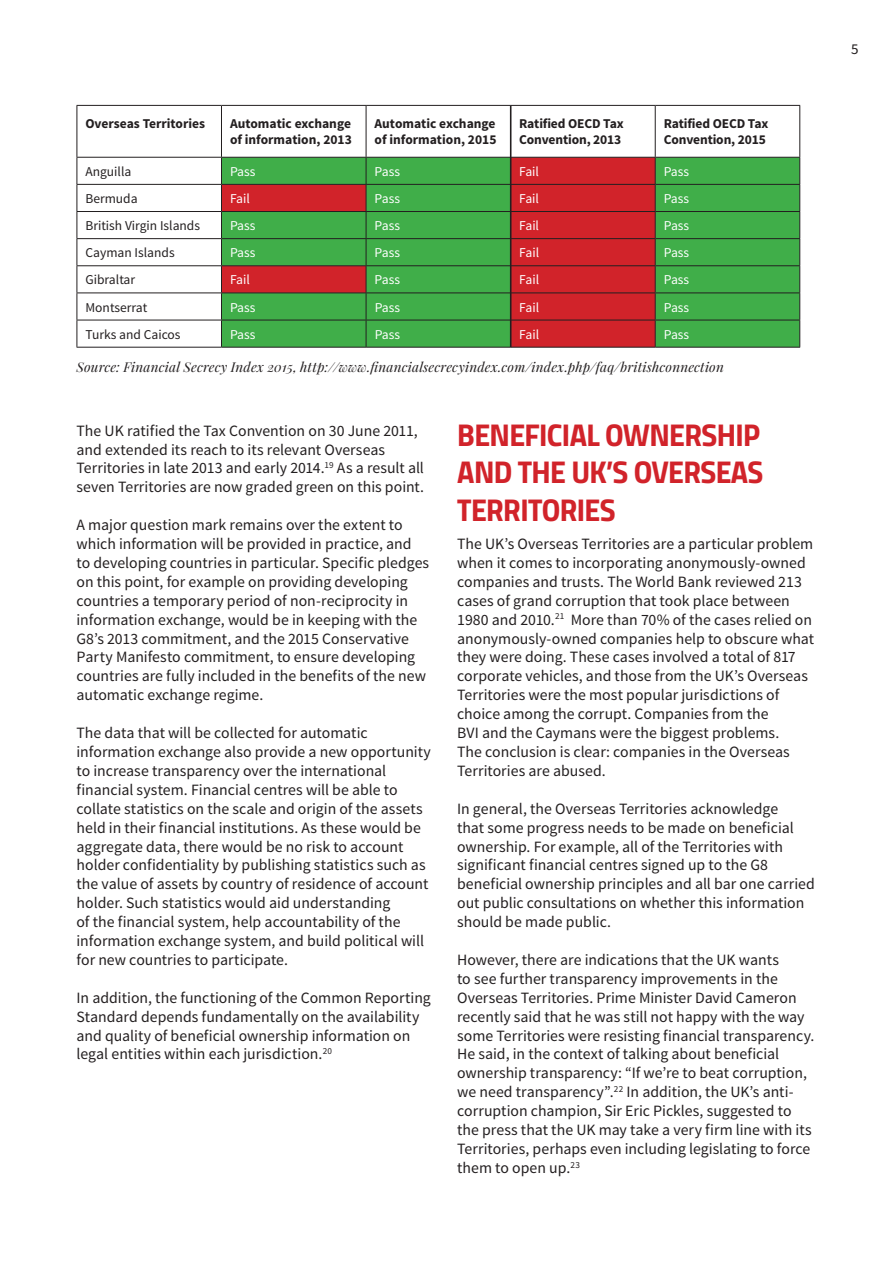
<style>
.page{position:relative;width:893px;height:1263px;background:#fff}
.page>*{position:absolute;margin:0;border:0;box-sizing:border-box;transform-origin:0 0}
.t1{font:31.5px/37.8px "Titillium Bold Upright";letter-spacing:-.02em;color:#d1232a;text-align:justify}
.t2{font:15.75px/18.9px "Source Sans Pro";color:#231f20}
.t3{font:15px "Source Sans Pro";color:#231f20}
.t4{font:700 13.5px/16.2px "Source Sans Pro";letter-spacing:-.01em;color:#231f20}
.t5{font:13.5px "Source Sans Pro";color:#fff}
.t6{font:italic 13.5px "Playfair Display";letter-spacing:.015em;color:#231f20}
.t7{font:13.5px "Source Sans Pro";color:#231f20}
</style>
<div class="page">
<div style="left:656px;top:158px;width:143px;height:189px;background:#40ae49"></div>
<svg style="left:222px;top:158px;width:433px;height:189px;background:#7d713b"></svg>
<hr style="left:77px;top:105px;width:144px;height:1px;background:#231f20">
<hr style="left:77px;top:106px;width:1px;height:51px;background:#231f20">
<hr style="left:221px;top:105px;width:145px;height:1px;background:#231f20">
<hr style="left:221px;top:106px;width:1px;height:51px;background:#231f20">
<hr style="left:366px;top:105px;width:145px;height:1px;background:#231f20">
<hr style="left:366px;top:106px;width:1px;height:51px;background:#231f20">
<hr style="left:511px;top:105px;width:144px;height:1px;background:#231f20">
<hr style="left:655px;top:105px;width:145px;height:1px;background:#231f20">
<hr style="left:655px;top:106px;width:1px;height:51px;background:#231f20">
<hr style="left:799px;top:106px;width:1px;height:51px;background:#231f20">
<hr style="left:77px;top:157px;width:144px;height:1px;background:#231f20">
<hr style="left:221px;top:157px;width:145px;height:1px;background:#231f20">
<hr style="left:366px;top:157px;width:145px;height:1px;background:#231f20">
<hr style="left:511px;top:157px;width:144px;height:1px;background:#231f20">
<hr style="left:655px;top:157px;width:145px;height:1px;background:#231f20">
<hr style="left:77px;top:184px;width:144px;height:1px;background:#231f20">
<hr style="left:221px;top:184px;width:145px;height:1px;background:#231f20">
<hr style="left:366px;top:184px;width:145px;height:1px;background:#231f20">
<hr style="left:511px;top:184px;width:144px;height:1px;background:#231f20">
<hr style="left:655px;top:184px;width:145px;height:1px;background:#231f20">
<hr style="left:77px;top:211px;width:144px;height:1px;background:#231f20">
<hr style="left:221px;top:211px;width:145px;height:1px;background:#231f20">
<hr style="left:366px;top:211px;width:145px;height:1px;background:#231f20">
<hr style="left:511px;top:211px;width:144px;height:1px;background:#231f20">
<hr style="left:655px;top:211px;width:145px;height:1px;background:#231f20">
<hr style="left:77px;top:238px;width:144px;height:1px;background:#231f20">
<hr style="left:221px;top:238px;width:145px;height:1px;background:#231f20">
<hr style="left:366px;top:238px;width:145px;height:1px;background:#231f20">
<hr style="left:511px;top:238px;width:144px;height:1px;background:#231f20">
<hr style="left:655px;top:238px;width:145px;height:1px;background:#231f20">
<hr style="left:77px;top:265px;width:144px;height:1px;background:#231f20">
<hr style="left:221px;top:265px;width:145px;height:1px;background:#231f20">
<hr style="left:366px;top:265px;width:145px;height:1px;background:#231f20">
<hr style="left:511px;top:265px;width:144px;height:1px;background:#231f20">
<hr style="left:655px;top:265px;width:145px;height:1px;background:#231f20">
<hr style="left:77px;top:293px;width:144px;height:1px;background:#231f20">
<hr style="left:221px;top:293px;width:145px;height:1px;background:#231f20">
<hr style="left:366px;top:293px;width:145px;height:1px;background:#231f20">
<hr style="left:511px;top:293px;width:144px;height:1px;background:#231f20">
<hr style="left:655px;top:293px;width:145px;height:1px;background:#231f20">
<hr style="left:77px;top:320px;width:144px;height:1px;background:#231f20">
<svg style="left:77px;top:158px;width:1px;height:189px"></svg>
<hr style="left:221px;top:320px;width:145px;height:1px;background:#231f20">
<svg style="left:221px;top:158px;width:1px;height:189px"></svg>
<hr style="left:366px;top:320px;width:145px;height:1px;background:#231f20">
<svg style="left:366px;top:158px;width:1px;height:189px"></svg>
<hr style="left:511px;top:320px;width:144px;height:1px;background:#231f20">
<hr style="left:655px;top:320px;width:145px;height:1px;background:#231f20">
<svg style="left:655px;top:158px;width:1px;height:189px"></svg>
<svg style="left:799px;top:158px;width:1px;height:189px"></svg>
<hr style="left:77px;top:347px;width:144px;height:1px;background:#231f20">
<hr style="left:221px;top:347px;width:145px;height:1px;background:#231f20">
<hr style="left:366px;top:347px;width:145px;height:1px;background:#231f20">
<hr style="left:511px;top:347px;width:144px;height:1px;background:#231f20">
<hr style="left:655px;top:347px;width:145px;height:1px;background:#231f20">
<hr style="left:510px;top:105px;width:1px;height:242px;background:#231f20">
<p class="t4" style="left:85px;top:116px;width:121px">Overseas Territories</p>
<p class="t4" style="left:230px;top:116px;width:123px">Automatic exchange of information, 2013</p>
<p class="t4" style="left:375px;top:116px;width:123px">Automatic exchange of information, 2015</p>
<p class="t4" style="left:519px;top:116px;width:106px">Ratified OECD Tax<br>Convention, 2013</p>
<p class="t4" style="left:664px;top:116px;width:106px">Ratified OECD Tax<br>Convention, 2015</p>
<p class="t7" style="left:85px;top:163px;width:47px">Anguilla</p>
<p class="t5" style="left:230px;top:163px;width:27px">Pass</p>
<p class="t5" style="left:375px;top:163px;width:27px">Pass</p>
<p class="t5" style="left:519px;top:163px;width:21px">Fail</p>
<p class="t5" style="left:664px;top:163px;width:27px">Pass</p>
<p class="t7" style="left:85px;top:190px;width:54px">Bermuda</p>
<p class="t5" style="left:230px;top:190px;width:21px">Fail</p>
<p class="t5" style="left:375px;top:190px;width:27px">Pass</p>
<p class="t5" style="left:519px;top:190px;width:21px">Fail</p>
<p class="t5" style="left:664px;top:190px;width:27px">Pass</p>
<p class="t7" style="left:85px;top:217px;width:116px">British Virgin Islands</p>
<p class="t5" style="left:230px;top:217px;width:27px">Pass</p>
<p class="t5" style="left:375px;top:217px;width:27px">Pass</p>
<p class="t5" style="left:519px;top:217px;width:21px">Fail</p>
<p class="t5" style="left:664px;top:217px;width:27px">Pass</p>
<p class="t7" style="left:85px;top:244px;width:91px">Cayman Islands</p>
<p class="t5" style="left:230px;top:244px;width:27px">Pass</p>
<p class="t5" style="left:375px;top:244px;width:27px">Pass</p>
<p class="t5" style="left:519px;top:244px;width:21px">Fail</p>
<p class="t5" style="left:664px;top:244px;width:27px">Pass</p>
<p class="t7" style="left:85px;top:272px;width:51px">Gibraltar</p>
<p class="t5" style="left:230px;top:272px;width:21px">Fail</p>
<p class="t5" style="left:375px;top:272px;width:27px">Pass</p>
<p class="t5" style="left:519px;top:272px;width:21px">Fail</p>
<p class="t5" style="left:664px;top:272px;width:27px">Pass</p>
<p class="t7" style="left:85px;top:299px;width:63px">Montserrat</p>
<p class="t5" style="left:230px;top:299px;width:27px">Pass</p>
<p class="t5" style="left:375px;top:299px;width:27px">Pass</p>
<p class="t5" style="left:519px;top:299px;width:21px">Fail</p>
<p class="t5" style="left:664px;top:299px;width:27px">Pass</p>
<p class="t7" style="left:86px;top:326px;width:97px">Turks and Caicos</p>
<p class="t5" style="left:230px;top:326px;width:27px">Pass</p>
<p class="t5" style="left:375px;top:326px;width:27px">Pass</p>
<p class="t5" style="left:519px;top:326px;width:21px">Fail</p>
<p class="t5" style="left:664px;top:326px;width:27px">Pass</p>
<p class="t6" style="left:77px;top:358px;width:649px">Source: Financial Secrecy Index 2015, http://www.financialsecrecyindex.com/index.php/faq/britishconnection</p>
<p class="t2" style="left:77px;top:421px;width:349px">The UK ratified the Tax Convention on 30 June 2011, and extended its reach to its relevant Overseas Territories in late 2013 and early 2014.<sup>19</sup> As a result all seven Territories are now graded green on this point.</p>
<p class="t2" style="left:77px;top:516px;width:354px">A major question mark remains over the extent to which information will be provided in practice, and to developing countries in particular. Specific pledges on this point, for example on providing developing countries a temporary period of non-reciprocity in information exchange, would be in keeping with the G8’s 2013 commitment, and the 2015 Conservative Party Manifesto commitment, to ensure developing countries are fully included in the benefits of the new automatic exchange regime.</p>
<p class="t2" style="left:77px;top:724px;width:356px">The data that will be collected for automatic information exchange also provide a new opportunity to increase transparency over the international financial system. Financial centres will be able to collate statistics on the scale and origin of the assets held in their financial institutions. As these would be aggregate data, there would be no risk to account holder confidentiality by publishing statistics such as the value of assets by country of residence of account holder. Such statistics would aid understanding<br>of the financial system, help accountability of the information exchange system, and build political will for new countries to participate.</p>
<p class="t2" style="left:77px;top:988px;width:356px">In addition, the functioning of the Common Reporting Standard depends fundamentally on the availability and quality of beneficial ownership information on legal entities within each jurisdiction.<sup>20</sup></p>
<h1 class="t1" style="left:457px;top:414px;width:307px">BENEFICIAL OWNERSHIP AND THE UK’S OVERSEAS TERRITORIES</h1>
<p class="t2" style="left:457px;top:535px;width:359px">The UK’s Overseas Territories are a particular problem when it comes to incorporating anonymously-owned companies and trusts. The World Bank reviewed 213 cases of grand corruption that took place between 1980 and 2010.<sup>21</sup> More than 70% of the cases relied on anonymously-owned companies help to obscure what they were doing. These cases involved a total of 817 corporate vehicles, and those from the UK’s Overseas Territories were the most popular jurisdictions of choice among the corrupt. Companies from the<br>BVI and the Caymans were the biggest problems.<br>The conclusion is clear: companies in the Overseas Territories are abused.</p>
<p class="t2" style="left:457px;top:799px;width:359px">In general, the Overseas Territories acknowledge<br>that some progress needs to be made on beneficial ownership. For example, all of the Territories with significant financial centres signed up to the G8 beneficial ownership principles and all bar one carried out public consultations on whether this information should be made public.</p>
<p class="t2" style="left:457px;top:950px;width:359px">However, there are indications that the UK wants<br>to see further transparency improvements in the Overseas Territories. Prime Minister David Cameron recently said that he was still not happy with the way some Territories were resisting financial transparency.<br>He said, in the context of talking about beneficial ownership transparency: “If we’re to beat corruption, we need transparency”.<sup>22</sup> In addition, the UK’s anti&shy;corruption champion, Sir Eric Pickles, suggested to the press that the UK may take a very firm line with its Territories, perhaps even including legislating to force them to open up.<sup>23</sup></p>
<p class="t3" style="left:851px;top:39px;width:9px">5</p>
</div>
